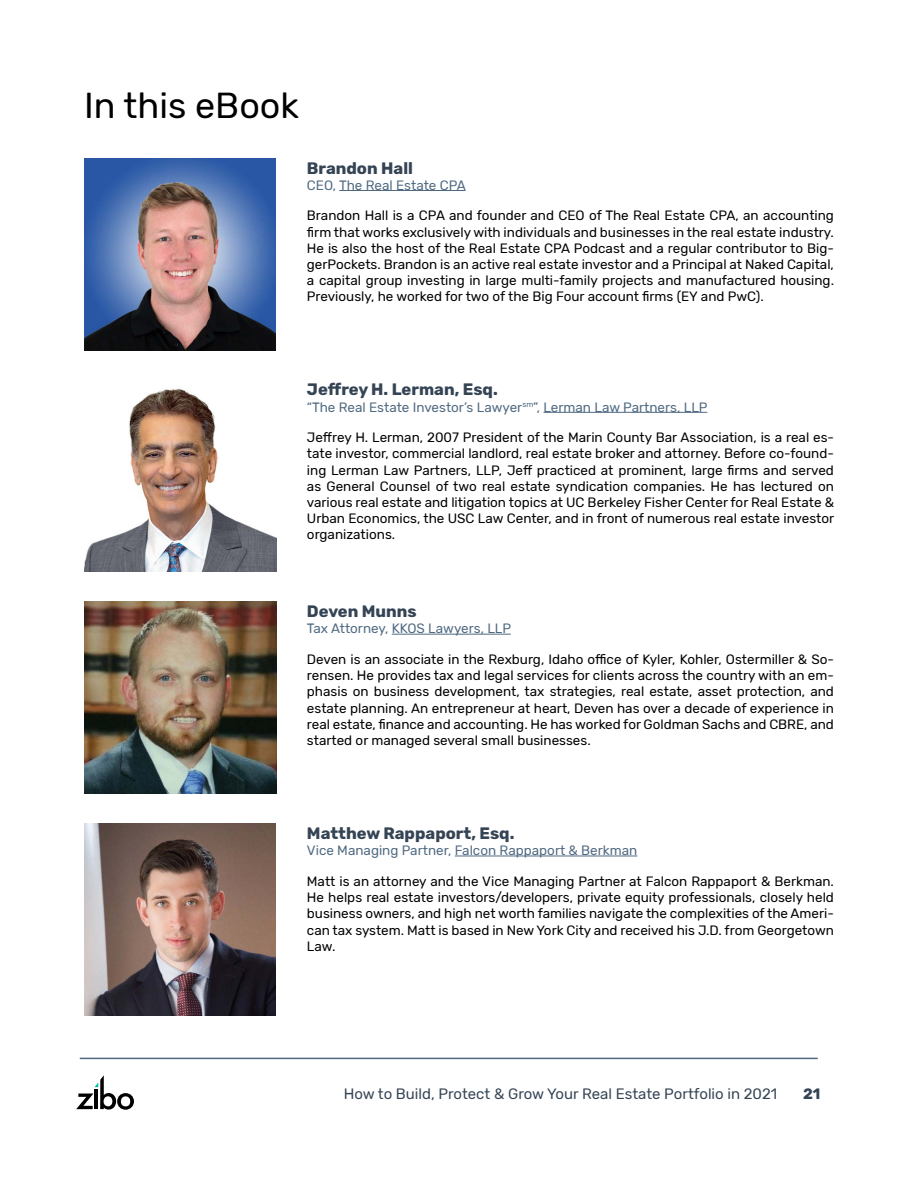
<style>
.page{position:relative;width:918px;height:1188px;background:#fff}
.page>*{position:absolute;margin:0;border:0;box-sizing:border-box;transform-origin:0 0}
.t1{font:36px "Rubik";color:#000}
.t2{font:700 16.5px "Rubik";color:#354454}
.t3{font:15px "Rubik";color:#354454}
.t4{font:700 15px "Rubik";color:#354454}
.t5{font:13.5px/16.2px "Rubik";color:#000;text-align:justify}
.t6{font:13.5px "Rubik";color:#4f6981}
</style>
<div class="page">
<hr style="left:80px;top:1058px;width:738px;height:1px;background:#4f6981">
<svg style="left:76px;top:1075px;width:58px;height:35px"></svg>
<hr style="left:339px;top:190px;width:127px;height:1px;background:#4f6981">
<img style="left:84px;top:158px;width:192px;height:192px">
<hr style="left:544px;top:412px;width:163px;height:1px;background:#4f6981">
<img style="left:84px;top:389px;width:193px;height:183px">
<hr style="left:392px;top:634px;width:119px;height:1px;background:#4f6981">
<img style="left:84px;top:602px;width:193px;height:192px">
<hr style="left:455px;top:856px;width:182px;height:1px;background:#4f6981">
<img style="left:84px;top:824px;width:192px;height:192px">
<h1 class="t1" style="left:84px;top:85px;width:216px">In this eBook</h1>
<p class="t2" style="left:307px;top:158px;width:107px">Brandon Hall</p>
<p class="t6" style="left:307px;top:178px;width:160px">CEO, The Real Estate CPA</p>
<p class="t5" style="left:307px;top:208px;width:529px">Brandon Hall is a CPA and founder and CEO of The Real Estate CPA, an accounting firm that works exclusively with individuals and businesses in the real estate industry.<br>He is also the host of the Real Estate CPA Podcast and a regular contributor to Big&shy;gerPockets. Brandon is an active real estate investor and a Principal at Naked Capital, a capital group investing in large multi-family projects and manufactured housing.<br>Previously, he worked for two of the Big Four account firms (EY and PwC).</p>
<p class="t2" style="left:307px;top:380px;width:192px">Jeffrey H. Lerman, Esq.</p>
<p class="t6" style="left:307px;top:399px;width:402px">“The Real Estate Investor’s Lawyer<sup>sm</sup>”, Lerman Law Partners, LLP</p>
<p class="t5" style="left:307px;top:430px;width:529px">Jeffrey H. Lerman, 2007 President of the Marin County Bar Association, is a real es&shy;tate investor, commercial landlord, real estate broker and attorney. Before co-found&shy;ing Lerman Law Partners, LLP, Jeff practiced at prominent, large firms and served as General Counsel of two real estate syndication companies. He has lectured on various real estate and litigation topics at UC Berkeley Fisher Center for Real Estate &amp; Urban Economics, the USC Law Center, and in front of numerous real estate investor organizations.</p>
<p class="t2" style="left:307px;top:602px;width:111px">Deven Munns</p>
<p class="t6" style="left:307px;top:621px;width:206px">Tax Attorney, KKOS Lawyers, LLP</p>
<p class="t5" style="left:307px;top:652px;width:529px">Deven is an associate in the Rexburg, Idaho office of Kyler, Kohler, Ostermiller &amp; So&shy;rensen. He provides tax and legal services for clients across the country with an em&shy;phasis on business development, tax strategies, real estate, asset protection, and estate planning. An entrepreneur at heart, Deven has over a decade of experience in real estate, finance and accounting. He has worked for Goldman Sachs and CBRE, and started or managed several small businesses.</p>
<p class="t2" style="left:307px;top:824px;width:209px">Matthew Rappaport, Esq.</p>
<p class="t6" style="left:307px;top:843px;width:332px">Vice Managing Partner, Falcon Rappaport &amp; Berkman</p>
<p class="t5" style="left:307px;top:873px;width:529px">Matt is an attorney and the Vice Managing Partner at Falcon Rappaport &amp; Berkman.<br>He helps real estate investors/developers, private equity professionals, closely held business owners, and high net worth families navigate the complexities of the Ameri&shy;can tax system. Matt is based in New York City and received his J.D. from Georgetown Law.</p>
<p class="t3" style="left:344px;top:1085px;width:435px">How to Build, Protect &amp; Grow Your Real Estate Portfolio in 2021</p>
<p class="t4" style="left:803px;top:1085px;width:19px">21</p>
</div>
